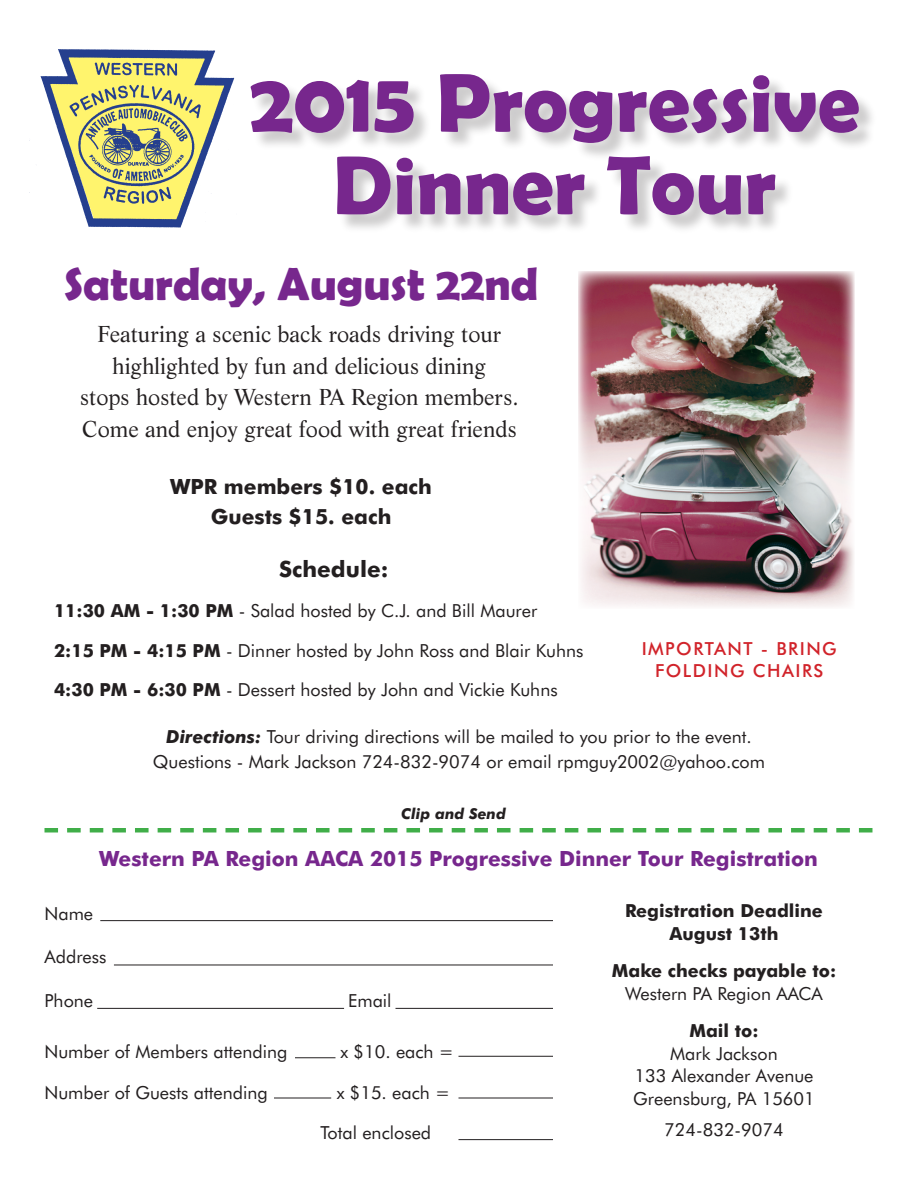
<style>
.page{position:relative;width:918px;height:1188px;background:#fff}
.page>*{position:absolute;margin:0;border:0;box-sizing:border-box;transform-origin:0 0}
.t1{font:700 84px/82.5px "Berlin Sans FB Demi";color:#77278d;text-align:center}
.t2{font:700 46.5px "Berlin Sans FB Demi";color:#77278d}
.t3{font:22.5px/31.5px "Life BT";color:#231f20;text-align:center}
.t4{font:700 22.5px "Futura BT";color:#231f20}
.t5{font:700 21px "Futura BT";color:#77278d}
.t6{font:700 21px/30px "Futura BT";color:#231f20;text-align:center}
.t7{font:18px/22.5px "Futura BT";color:#231f20;text-align:center}
.t8{font:700 18px/22.5px "Futura BT";color:#231f20;text-align:center}
.t9{font:500 18px/21.6px "Futura BT";letter-spacing:.08em;color:#d1232a;text-align:center}
.t10{font:italic 700 15px "Futura BT";color:#231f20}
.s1{font-weight:700}
.s2{font-weight:700;font-style:italic}
</style>
<div class="page">
<div style="left:252px;top:74px;width:627px;height:161px;background:#231f20;opacity:.23"></div>
<svg style="left:45px;top:828px;width:828px;height:4px"></svg>
<hr style="left:100px;top:920px;width:453px;height:1px;background:#231f20">
<hr style="left:114px;top:965px;width:439px;height:1px;background:#231f20">
<hr style="left:97px;top:1008px;width:247px;height:1px;background:#231f20">
<hr style="left:396px;top:1008px;width:157px;height:1px;background:#231f20">
<hr style="left:295px;top:1057px;width:40px;height:1px;background:#231f20">
<hr style="left:274px;top:1098px;width:57px;height:1px;background:#231f20">
<hr style="left:459px;top:1098px;width:94px;height:1px;background:#231f20">
<hr style="left:459px;top:1056px;width:94px;height:1px;background:#231f20">
<hr style="left:459px;top:1139px;width:94px;height:1px;background:#231f20">
<img style="left:579px;top:271px;width:276px;height:336px">
<img style="left:29px;top:49px;width:206px;height:179px">
<h1 class="t1" style="left:250px;top:60px;width:612px">2015 Progressive<br>Dinner Tour</h1>
<h2 class="t2" style="left:64px;top:257px;width:476px">Saturday, August 22nd</h2>
<p class="t3" style="left:80px;top:318px;width:440px">Featuring a scenic back roads driving tour highlighted by fun and delicious dining<br>stops hosted by Western PA Region members.<br>Come and enjoy great food with great friends</p>
<p class="t6" style="left:170px;top:471px;width:263px">WPR members $10. each<br>Guests $15. each</p>
<p class="t4" style="left:279px;top:556px;width:111px">Schedule:</p>
<p class="t7" style="left:54px;top:599px;width:485px"><span class="s1">11:30 AM - 1:30 PM</span> - Salad hosted by C.J. and Bill Maurer</p>
<p class="t7" style="left:54px;top:630px;width:531px;line-height:39.6px;text-align:left"><span class="s1">2:15 PM - 4:15 PM</span> - Dinner hosted by John Ross and Blair Kuhns<br><span class="s1">4:30 PM - 6:30 PM</span> - Dessert hosted by John and Vickie Kuhns</p>
<p class="t7" style="left:153px;top:724px;width:614px;line-height:25.5px"><span class="s2">Directions:</span> Tour driving directions will be mailed to you prior to the event.<br>Questions - Mark Jackson 724-832-9074 or email rpmguy2002@yahoo.com</p>
<p class="t9" style="left:642px;top:638px;width:196px">IMPORTANT - BRING<br>FOLDING CHAIRS</p>
<p class="t10" style="left:401px;top:805px;width:106px">Clip and Send</p>
<p class="t5" style="left:99px;top:846px;width:720px">Western PA Region AACA 2015 Progressive Dinner Tour Registration</p>
<p class="t7" style="left:45px;top:902px;width:50px">Name</p>
<p class="t7" style="left:45px;top:946px;width:64px">Address</p>
<p class="t7" style="left:45px;top:989px;width:50px">Phone</p>
<p class="t7" style="left:348px;top:989px;width:45px">Email</p>
<p class="t7" style="left:45px;top:1040px;width:244px">Number of Members attending</p>
<p class="t7" style="left:340px;top:1040px;width:115px">x $10. each =</p>
<p class="t7" style="left:45px;top:1081px;width:225px">Number of Guests attending</p>
<p class="t7" style="left:337px;top:1081px;width:115px">x $15. each =</p>
<p class="t7" style="left:321px;top:1121px;width:112px">Total enclosed</p>
<p class="t8" style="left:625px;top:900px;width:199px">Registration Deadline<br>August 13th</p>
<p class="t8" style="left:612px;top:960px;width:226px">Make checks payable to:</p>
<p class="t7" style="left:625px;top:982px;width:199px">Western PA Region AACA</p>
<p class="t8" style="left:689px;top:1020px;width:71px">Mail to:</p>
<p class="t7" style="left:633px;top:1042px;width:183px">Mark Jackson<br>133 Alexander Avenue<br>Greensburg, PA 15601</p>
<p class="t7" style="left:664px;top:1119px;width:121px">724-832-9074</p>
</div>
